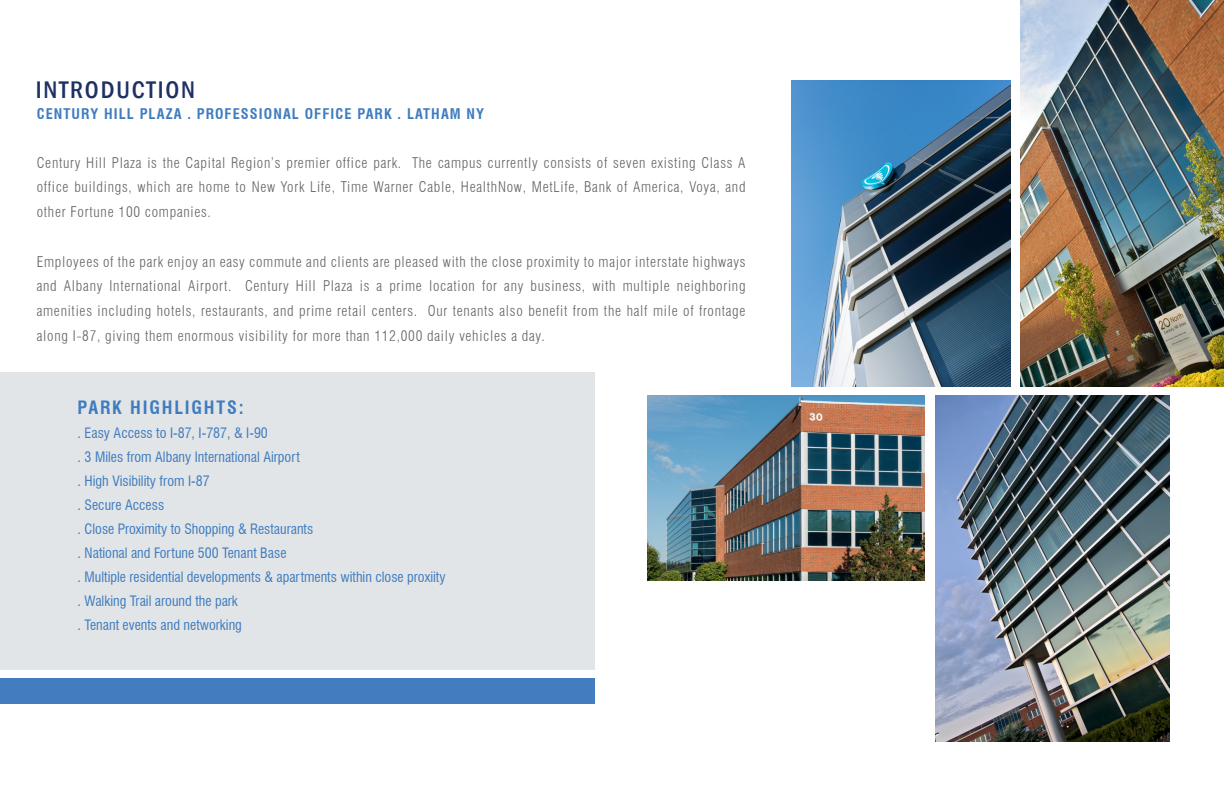
<style>
.page{position:relative;width:1224px;height:792px;background:#fff}
.page>*{position:absolute;margin:0;border:0;box-sizing:border-box;transform-origin:0 0}
.t1{font:500 condensed 24.7px "Franklin Gothic";letter-spacing:.075em;color:#1f3063}
.t2{font:700 condensed 18px "Swiss 721 BT";letter-spacing:.1em;color:#3f7cbf}
.t3{font:300 condensed 14.4px/24.7px "Swiss 721 BT";letter-spacing:.05em;color:#646469;text-align:justify}
.t4{font:700 condensed 14.4px "Swiss 721 BT";letter-spacing:.075em;color:#3f7cbf}
.t5{font:condensed 14px/24px "Swiss 721 BT";color:#3f7cbf}
</style>
<div class="page">
<div style="left:0;top:372px;width:594px;height:298px;background:#e2e5e7"></div>
<div style="left:0;top:679px;width:594px;height:25px;background:#437cbf"></div>
<img style="left:935px;top:396px;width:234px;height:345px">
<img style="left:1020px;top:0;width:204px;height:387px">
<img style="left:791px;top:81px;width:219px;height:305px">
<img style="left:647px;top:396px;width:277px;height:184px">
<h1 class="t1" style="left:36px;top:73px;width:161px">INTRODUCTION</h1>
<p class="t4" style="left:37px;top:105px;width:449px">CENTURY HILL PLAZA . PROFESSIONAL OFFICE PARK . LATHAM NY</p>
<p class="t3" style="left:37px;top:150px;width:710px">Century Hill Plaza is the Capital Region’s premier office park. The campus currently consists of seven existing Class A office buildings, which are home to New York Life, Time Warner Cable, HealthNow, MetLife, Bank of America, Voya, and other Fortune 100 companies.</p>
<p class="t3" style="left:37px;top:249px;width:710px">Employees of the park enjoy an easy commute and clients are pleased with the close proximity to major interstate highways and Albany International Airport. Century Hill Plaza is a prime location for any business, with multiple neighboring amenities including hotels, restaurants, and prime retail centers. Our tenants also benefit from the half mile of frontage along I-87, giving them enormous visibility for more than 112,000 daily vehicles a day.</p>
<p class="t2" style="left:78px;top:397px;width:167px">PARK HIGHLIGHTS:</p>
<p class="t5" style="left:78px;top:421px;width:369px">. Easy Access to I-87, I-787, &amp; I-90<br>. 3 Miles from Albany International Airport<br>. High Visibility from I-87<br>. Secure Access<br>. Close Proximity to Shopping &amp; Restaurants<br>. National and Fortune 500 Tenant Base<br>. Multiple residential developments &amp; apartments within close proxiity . Walking Trail around the park<br>. Tenant events and networking</p>
</div>
